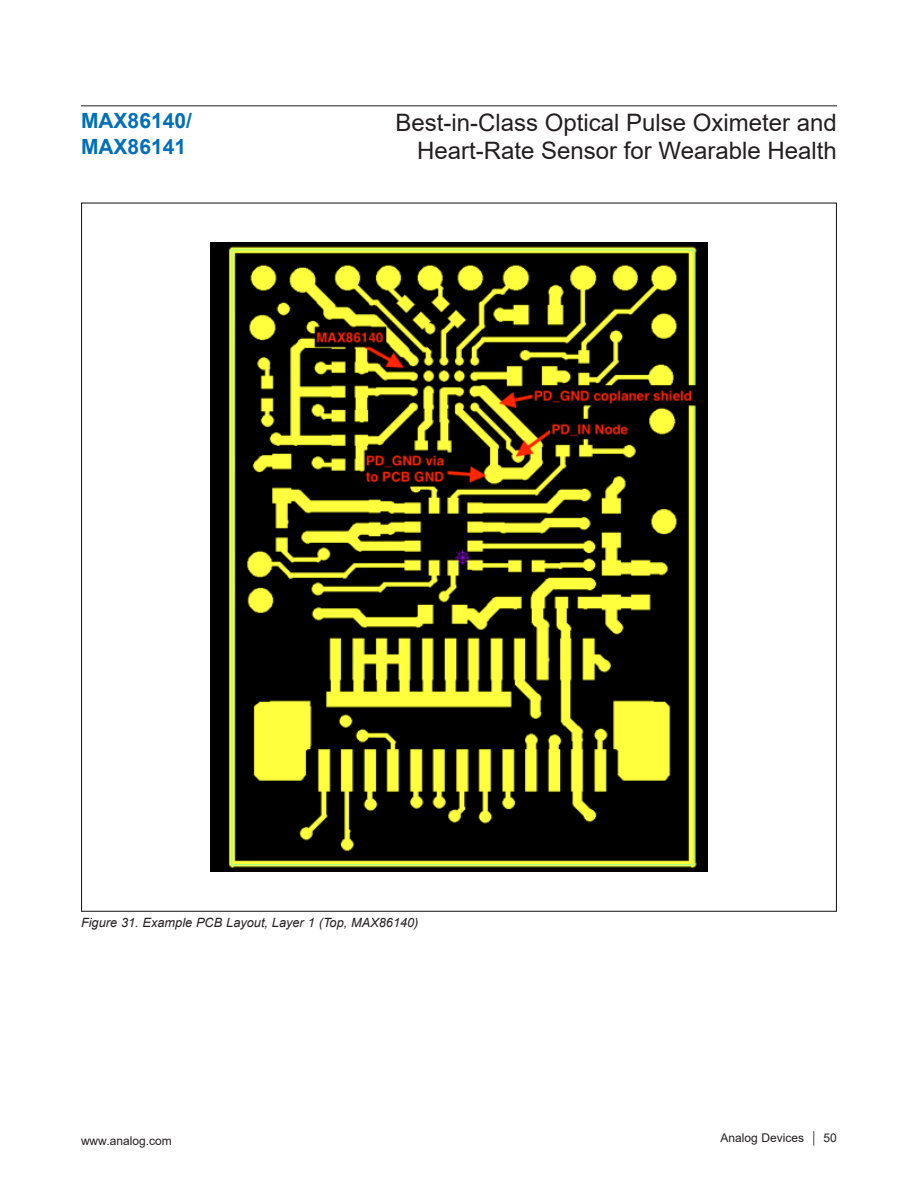
<style>
.page{position:relative;width:918px;height:1188px;background:#fff}
.page>*{position:absolute;margin:0;border:0;box-sizing:border-box;transform-origin:0 0}
.t1{font:24px/28.8px "Arial";color:#231f20;text-align:right}
.t2{font:700 21px/25.2px "Arial";color:#006fb9}
.Caption_-_Figures{font:italic 12.75px "Arial";color:#231f20}
.t3{font:12px "Arial";color:#231f20}
</style>
<div class="page">
<img style="left:211px;top:243px;width:496px;height:629px">
<hr style="left:81px;top:105px;width:756px;height:1px;background:#231f20">
<p class="t2" style="left:81px;top:109px;width:112px">MAX86140/<br>MAX86141</p>
<p class="t1" style="left:396px;top:108px;width:443px">Best-in-Class Optical Pulse Oximeter and<br>Heart-Rate Sensor for Wearable Health</p>
<p class="Caption_-_Figures" style="left:81px;top:915px;width:339px">Figure 31. Example PCB Layout, Layer 1 (Top, MAX86140)</p>
<p class="t3" style="left:81px;top:1132px;width:92px">www.analog.com</p>
<p class="t3" style="left:721px;top:1129px;width:118px">Analog Devices │ 50</p>
</div>
